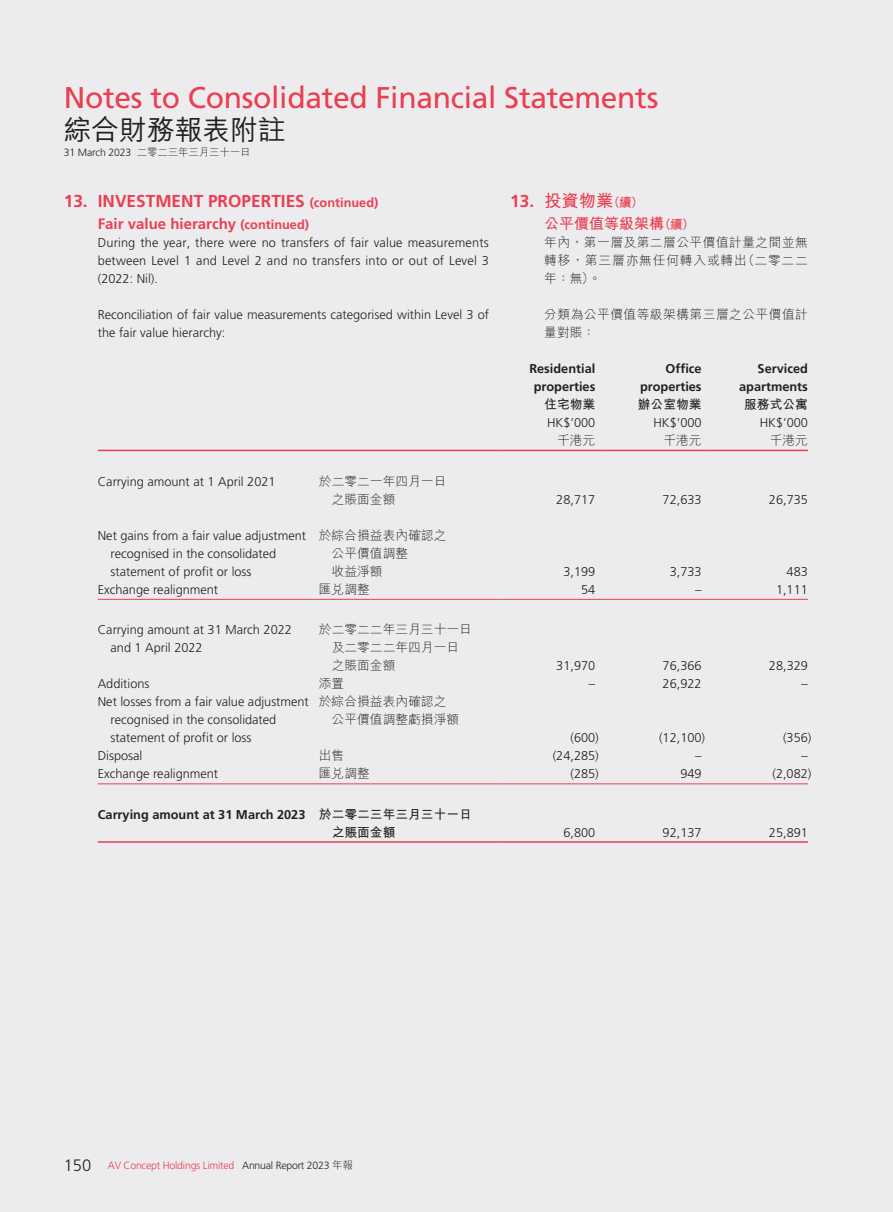
<style>
.page{position:relative;width:893px;height:1212px;background:#ececee}
.page>*{position:absolute;margin:0;border:0;box-sizing:border-box;transform-origin:0 0}
.t1{font:30px "Frutiger LT Std";letter-spacing:-.01em;color:#eb3e51}
.t2{font:500 27.75px "M Hei HK";color:#231f20}
.t3{font:700 17.25px "Frutiger LT Std";color:#eb3e51}
.t4{font:700 17.25px "M Hei HK";color:#eb3e51}
.t5{font:700 15px "Frutiger LT Std";color:#eb3e51}
.t6{font:700 15px "M Hei HK";color:#eb3e51}
.t7{font:300 12.75px/18px "Frutiger LT Std";color:#231f20}
.t8{font:300 12.75px/18px "M Hei HK";color:#231f20}
.t9{font:700 12.75px/18px "Frutiger LT Std";color:#231f20;text-align:right}
.t10{font:300 12.75px/18px "M Hei HK";letter-spacing:.035em;color:#231f20}
.t11{font:700 12.75px "M Hei HK";color:#231f20}
.t12{font:300 10.5px "Frutiger LT Std";letter-spacing:-.02em;color:#eb3e51}
.t13{font:300 10.5px "Frutiger LT Std";letter-spacing:-.015em;color:#231f20}
.s1{font-family:"M Hei HK"}
.s2{font-family:"Frutiger LT Std"}
.s3{font-size:12.75px}
.s4{font-size:16.5px;color:#231f20}
.s5{color:#231f20}
.s6{font-family:"M Hei HK";color:#231f20}
</style>
<div class="page">
<hr style="left:98px;top:450px;width:221px;height:1px;background:#eb3e51">
<hr style="left:319px;top:450px;width:178px;height:1px;background:#eb3e51">
<hr style="left:497px;top:450px;width:107px;height:1px;background:#eb3e51">
<hr style="left:604px;top:450px;width:106px;height:1px;background:#eb3e51">
<hr style="left:710px;top:450px;width:98px;height:1px;background:#eb3e51">
<hr style="left:98px;top:599px;width:221px;height:1px;background:#eb3e51">
<hr style="left:319px;top:599px;width:178px;height:1px;background:#eb3e51">
<hr style="left:497px;top:599px;width:107px;height:1px;background:#eb3e51">
<hr style="left:604px;top:599px;width:106px;height:1px;background:#eb3e51">
<hr style="left:710px;top:599px;width:98px;height:1px;background:#eb3e51">
<hr style="left:98px;top:783px;width:221px;height:1px;background:#eb3e51">
<hr style="left:319px;top:783px;width:178px;height:1px;background:#eb3e51">
<hr style="left:497px;top:783px;width:107px;height:1px;background:#eb3e51">
<hr style="left:604px;top:783px;width:106px;height:1px;background:#eb3e51">
<hr style="left:710px;top:783px;width:98px;height:1px;background:#eb3e51">
<hr style="left:98px;top:841px;width:221px;height:2px;background:#eb3e51">
<hr style="left:319px;top:841px;width:178px;height:2px;background:#eb3e51">
<hr style="left:497px;top:841px;width:107px;height:2px;background:#eb3e51">
<hr style="left:604px;top:841px;width:106px;height:2px;background:#eb3e51">
<hr style="left:710px;top:841px;width:98px;height:2px;background:#eb3e51">
<h1 class="t1" style="left:64px;top:80px;width:596px">Notes to Consolidated Financial Statements</h1>
<h2 class="t2" style="left:64px;top:110px;width:223px">綜合財務報表附註</h2>
<p class="t13" style="left:64px;top:146px;width:188px">31 March 2023 <span class="s1">二零二三年三月三十一日</span></p>
<h3 class="t4" style="left:510px;top:188px;width:135px"><span class="s2">13.</span> 投資物業<span class="s3">（續）</span></h3>
<p class="t6" style="left:544px;top:213px;width:152px">公平價值等級架構<span class="s3">（續）</span></p>
<p class="t8" style="left:544px;top:233px;width:265px;text-align:justify">年內，第一層及第二層公平價值計量之間並無轉移，第三層亦無任何轉入或轉出（二零二二年：無）。</p>
<p class="t10" style="left:544px;top:305px;width:265px">分類為公平價值等級架構第三層之公平價值計量對賬：</p>
<h3 class="t3" style="left:64px;top:191px;width:316px">13. INVESTMENT PROPERTIES <span class="s3">(continued)</span></h3>
<p class="t5" style="left:98px;top:215px;width:213px">Fair value hierarchy <span class="s3">(continued)</span></p>
<p class="t7" style="left:98px;top:234px;width:393px;text-align:justify">During the year, there were no transfers of fair value measurements between Level 1 and Level 2 and no transfers into or out of Level 3 (2022: Nil).</p>
<p class="t7" style="left:98px;top:306px;width:393px">Reconciliation of fair value measurements categorised within Level 3 of the fair value hierarchy:</p>
<p class="t7" style="left:98px;top:472px;width:179px">Carrying amount at 1 April 2021</p>
<p class="t8" style="left:332px;top:471px;width:116px;text-indent:-13px">於二零二一年四月一日之賬面金額</p>
<p class="t7" style="left:111px;top:526px;width:197px;text-indent:-13px">Net gains from a fair value adjustment recognised in the consolidated statement of profit or loss</p>
<p class="t8" style="left:332px;top:525px;width:116px;text-indent:-13px">於綜合損益表內確認之公平價值調整<br>收益淨額</p>
<p class="t9" style="left:529px;top:360px;width:67px;text-align:center">Residential properties</p>
<p class="t9" style="left:640px;top:360px;width:63px">Office properties</p>
<p class="t9" style="left:739px;top:360px;width:70px">Serviced apartments</p>
<p class="t11" style="left:544px;top:395px;width:52px">住宅物業</p>
<p class="t11" style="left:638px;top:395px;width:65px">辦公室物業</p>
<p class="t11" style="left:744px;top:395px;width:65px">服務式公寓</p>
<p class="t7" style="left:547px;top:414px;width:50px">HK$’000</p>
<p class="t7" style="left:653px;top:414px;width:50px">HK$’000</p>
<p class="t7" style="left:760px;top:414px;width:50px">HK$’000</p>
<p class="t8" style="left:557px;top:431px;width:40px">千港元</p>
<p class="t8" style="left:663px;top:431px;width:40px">千港元</p>
<p class="t8" style="left:770px;top:431px;width:40px">千港元</p>
<p class="t7" style="left:556px;top:490px;width:40px">28,717</p>
<p class="t7" style="left:663px;top:490px;width:40px">72,633</p>
<p class="t7" style="left:769px;top:490px;width:40px">26,735</p>
<p class="t7" style="left:563px;top:562px;width:33px">3,199</p>
<p class="t7" style="left:670px;top:562px;width:33px">3,733</p>
<p class="t7" style="left:787px;top:562px;width:23px">483</p>
<p class="t7" style="left:98px;top:580px;width:122px">Exchange realignment</p>
<p class="t8" style="left:319px;top:579px;width:52px">匯兌調整</p>
<p class="t7" style="left:581px;top:580px;width:16px">54</p>
<p class="t7" style="left:695px;top:580px;width:8px">–</p>
<p class="t7" style="left:776px;top:580px;width:33px">1,111</p>
<p class="t7" style="left:111px;top:621px;width:183px;text-indent:-13px">Carrying amount at 31 March 2022 and 1 April 2022</p>
<p class="t8" style="left:332px;top:620px;width:142px;text-indent:-13px">於二零二二年三月三十一日及二零二二年四月一日之賬面金額</p>
<p class="t7" style="left:556px;top:657px;width:40px">31,970</p>
<p class="t7" style="left:663px;top:657px;width:40px">76,366</p>
<p class="t7" style="left:769px;top:657px;width:40px">28,329</p>
<p class="t7" style="left:98px;top:675px;width:53px">Additions</p>
<p class="t8" style="left:319px;top:674px;width:27px">添置</p>
<p class="t7" style="left:589px;top:675px;width:8px">–</p>
<p class="t7" style="left:663px;top:675px;width:40px">26,922</p>
<p class="t7" style="left:801px;top:675px;width:8px">–</p>
<p class="t7" style="left:111px;top:693px;width:200px;text-indent:-13px">Net losses from a fair value adjustment recognised in the consolidated statement of profit or loss</p>
<p class="t8" style="left:332px;top:692px;width:129px;text-indent:-13px">於綜合損益表內確認之公平價值調整虧損淨額</p>
<p class="t7" style="left:570px;top:729px;width:30px">(600)</p>
<p class="t7" style="left:659px;top:729px;width:48px">(12,100)</p>
<p class="t7" style="left:783px;top:729px;width:30px">(356)</p>
<p class="t7" style="left:98px;top:747px;width:46px">Disposal</p>
<p class="t8" style="left:319px;top:746px;width:27px">出售</p>
<p class="t7" style="left:553px;top:747px;width:48px">(24,285)</p>
<p class="t7" style="left:695px;top:747px;width:8px">–</p>
<p class="t7" style="left:801px;top:747px;width:8px">–</p>
<p class="t7" style="left:98px;top:765px;width:122px">Exchange realignment</p>
<p class="t8" style="left:319px;top:764px;width:52px">匯兌調整</p>
<p class="t7" style="left:570px;top:765px;width:30px">(285)</p>
<p class="t7" style="left:680px;top:765px;width:23px">949</p>
<p class="t7" style="left:772px;top:765px;width:40px">(2,082)</p>
<p class="t9" style="left:98px;top:805px;width:376px">Carrying amount at 31 March 2023 <span class="s1">於二零二三年三月三十一日</span></p>
<p class="t11" style="left:332px;top:823px;width:65px">之賬面金額</p>
<p class="t7" style="left:563px;top:823px;width:33px">6,800</p>
<p class="t7" style="left:663px;top:823px;width:40px">92,137</p>
<p class="t7" style="left:769px;top:823px;width:40px">25,891</p>
<p class="t12" style="left:64px;top:1159px;width:291px"><span class="s4">150</span> AV Concept Holdings Limited <span class="s5">Annual Report 2023</span> <span class="s6">年報</span></p>
</div>
